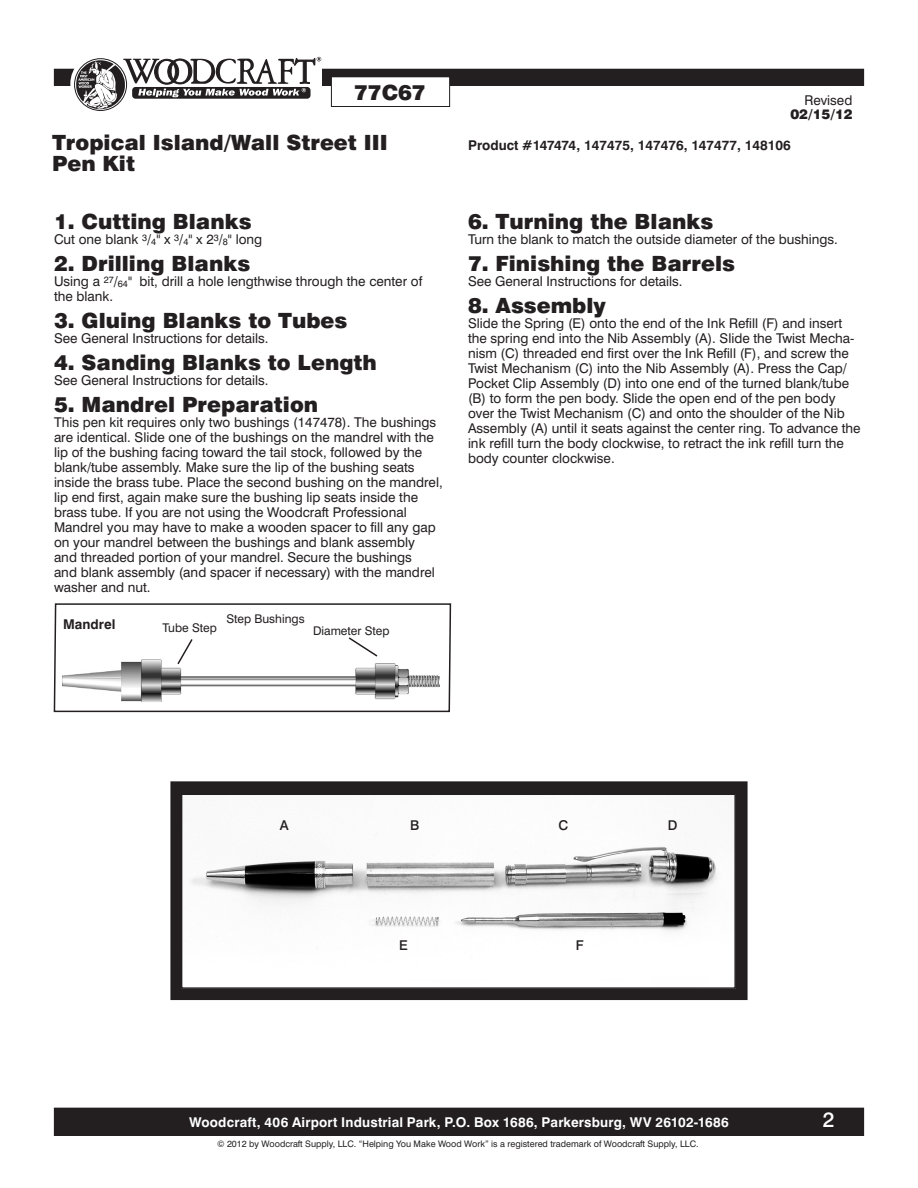
<style>
.page{position:relative;width:918px;height:1188px;background:#fff}
.page>*{position:absolute;margin:0;border:0;box-sizing:border-box;transform-origin:0 0}
.headline{font:900 21px "Swiss 721 BT";color:#231f20}
.headline-2{font:500 21px "Swiss 721 BT";color:#fff}
.Body_text{font:13.5px/15px "Swiss 721 BT";color:#231f20}
.t1{font:700 13.5px "Swiss 721 BT";letter-spacing:.01em;color:#fff}
.Body_text-2{font:700 13.5px "Swiss 721 BT";color:#231f20}
.Body_text-3{font:900 13.5px "Swiss 721 BT";color:#231f20}
.call_out{font:700 13.5px "Swiss 721 BT";color:#231f20}
.Body_text-4{font:500 13.5px "Swiss 721 BT";color:#231f20}
.Body_text-5{font:12px "Swiss 721 BT";color:#231f20}
.Body_text-6{font:9px "Swiss 721 BT";color:#231f20}
.s1{font-size:9.15px}
</style>
<div class="page">
<div style="left:54px;top:69px;width:810px;height:16px;background:#231f20"></div>
<div style="left:54px;top:69px;width:810px;height:17px;border:1px solid #231f20"></div>
<div style="left:331px;top:77px;width:119px;height:29px;background:#fff"></div>
<div style="left:331px;top:76px;width:119px;height:31px;border:1px solid #231f20"></div>
<div style="left:95px;top:54px;width:227px;height:50px;background:#fff"></div>
<svg style="left:70px;top:54px;width:61px;height:60px"></svg>
<svg style="left:76px;top:57px;width:245px;height:52px"></svg>
<div style="left:54px;top:1108px;width:810px;height:27px;background:#231f20"></div>
<div style="left:54px;top:1108px;width:810px;height:28px;border:1px solid #231f20"></div>
<svg style="left:53px;top:603px;width:399px;height:110px"></svg>
<img style="left:62px;top:659px;width:378px;height:43px">
<svg style="left:176px;top:637px;width:18px;height:29px"></svg>
<svg style="left:347px;top:636px;width:32px;height:22px"></svg>
<div style="left:171px;top:782px;width:576px;height:217px;background:#231f20"></div>
<div style="left:170px;top:781px;width:578px;height:219px;border:2px solid #231f20"></div>
<img style="left:184px;top:797px;width:549px;height:189px">
<div style="left:181px;top:794px;width:555px;height:195px;border:2px solid #231f20"></div>
<p class="headline" style="left:354px;top:79px;width:73px">77C67</p>
<p class="headline" style="left:52px;top:130px;width:337px">Tropical Island/Wall Street III</p>
<p class="headline" style="left:52px;top:151px;width:85px">Pen Kit</p>
<p class="headline" style="left:54px;top:209px;width:199px">1. Cutting Blanks</p>
<p class="Body_text" style="left:54px;top:232px;width:210px">Cut one blank <sup>3</sup>/<span class="s1">4</span>" x <sup>3</sup>/<span class="s1">4</span>" x 2<sup>3</sup>/<span class="s1">8</span>" long</p>
<p class="headline" style="left:54px;top:251px;width:198px">2. Drilling Blanks</p>
<p class="Body_text" style="left:54px;top:274px;width:370px">Using a <sup>27</sup>/<span class="s1">64</span>" bit, drill a hole lengthwise through the center of the blank.</p>
<p class="headline" style="left:54px;top:308px;width:295px">3. Gluing Blanks to Tubes</p>
<p class="Body_text" style="left:54px;top:331px;width:216px">See General Instructions for details.</p>
<p class="headline" style="left:54px;top:350px;width:324px">4. Sanding Blanks to Length</p>
<p class="Body_text" style="left:54px;top:373px;width:216px">See General Instructions for details.</p>
<p class="headline" style="left:54px;top:392px;width:266px">5. Mandrel Preparation</p>
<p class="Body_text" style="left:54px;top:415px;width:390px">This pen kit requires only two bushings (147478). The bushings are identical. Slide one of the bushings on the mandrel with the lip of the bushing facing toward the tail stock, followed by the blank/tube assembly. Make sure the lip of the bushing seats inside the brass tube. Place the second bushing on the mandrel, lip end first, again make sure the bushing lip seats inside the brass tube. If you are not using the Woodcraft Professional</p>
<p class="Body_text" style="left:54px;top:520px;width:383px">Mandrel you may have to make a wooden spacer to fill any gap on your mandrel between the bushings and blank assembly and threaded portion of your mandrel. Secure the bushings and blank assembly (and spacer if necessary) with the mandrel washer and nut.</p>
<p class="call_out" style="left:63px;top:616px;width:54px">Mandrel</p>
<p class="Body_text-5" style="left:226px;top:611px;width:80px">Step Bushings</p>
<p class="Body_text-5" style="left:163px;top:621px;width:56px">Tube Step</p>
<p class="Body_text-5" style="left:313px;top:624px;width:78px">Diameter Step</p>
<p class="Body_text" style="left:804px;top:93px;width:49px">Revised</p>
<p class="Body_text-3" style="left:790px;top:106px;width:64px">02/15/12</p>
<p class="Body_text-2" style="left:468px;top:137px;width:324px">Product #147474, 147475, 147476, 147477, 148106</p>
<p class="headline" style="left:468px;top:208px;width:247px">6. Turning the Blanks</p>
<p class="Body_text" style="left:468px;top:231px;width:371px">Turn the blank to match the outside diameter of the bushings.</p>
<p class="headline" style="left:468px;top:250px;width:268px">7. Finishing the Barrels</p>
<p class="Body_text" style="left:468px;top:273px;width:216px">See General Instructions for details.</p>
<p class="headline" style="left:468px;top:292px;width:139px">8. Assembly</p>
<p class="Body_text" style="left:468px;top:315px;width:394px">Slide the Spring (E) onto the end of the Ink Refill (F) and insert the spring end into the Nib Assembly (A). Slide the Twist Mecha&shy;nism (C) threaded end first over the Ink Refill (F), and screw the Twist Mechanism (C) into the Nib Assembly (A). Press the Cap/ Pocket Clip Assembly (D) into one end of the turned blank/tube (B) to form the pen body. Slide the open end of the pen body over the Twist Mechanism (C) and onto the shoulder of the Nib Assembly (A) until it seats against the center ring. To advance the ink refill turn the body clockwise, to retract the ink refill turn the body counter clockwise.</p>
<p class="Body_text-4" style="left:280px;top:817px;width:10px">A</p>
<p class="Body_text-4" style="left:410px;top:817px;width:11px">B</p>
<p class="Body_text-4" style="left:559px;top:817px;width:11px">C</p>
<p class="Body_text-4" style="left:668px;top:817px;width:11px">D</p>
<p class="Body_text-4" style="left:399px;top:937px;width:10px">E</p>
<p class="Body_text-4" style="left:576px;top:937px;width:9px">F</p>
<p class="t1" style="left:189px;top:1114px;width:541px">Woodcraft, 406 Airport Industrial Park, P.O. Box 1686, Parkersburg, WV 26102-1686</p>
<p class="Body_text-6" style="left:217px;top:1138px;width:483px">© 2012 by Woodcraft Supply, LLC. “Helping You Make Wood Work” is a registered trademark of Woodcraft Supply, LLC.</p>
<p class="headline-2" style="left:823px;top:1107px;width:13px">2</p>
</div>
